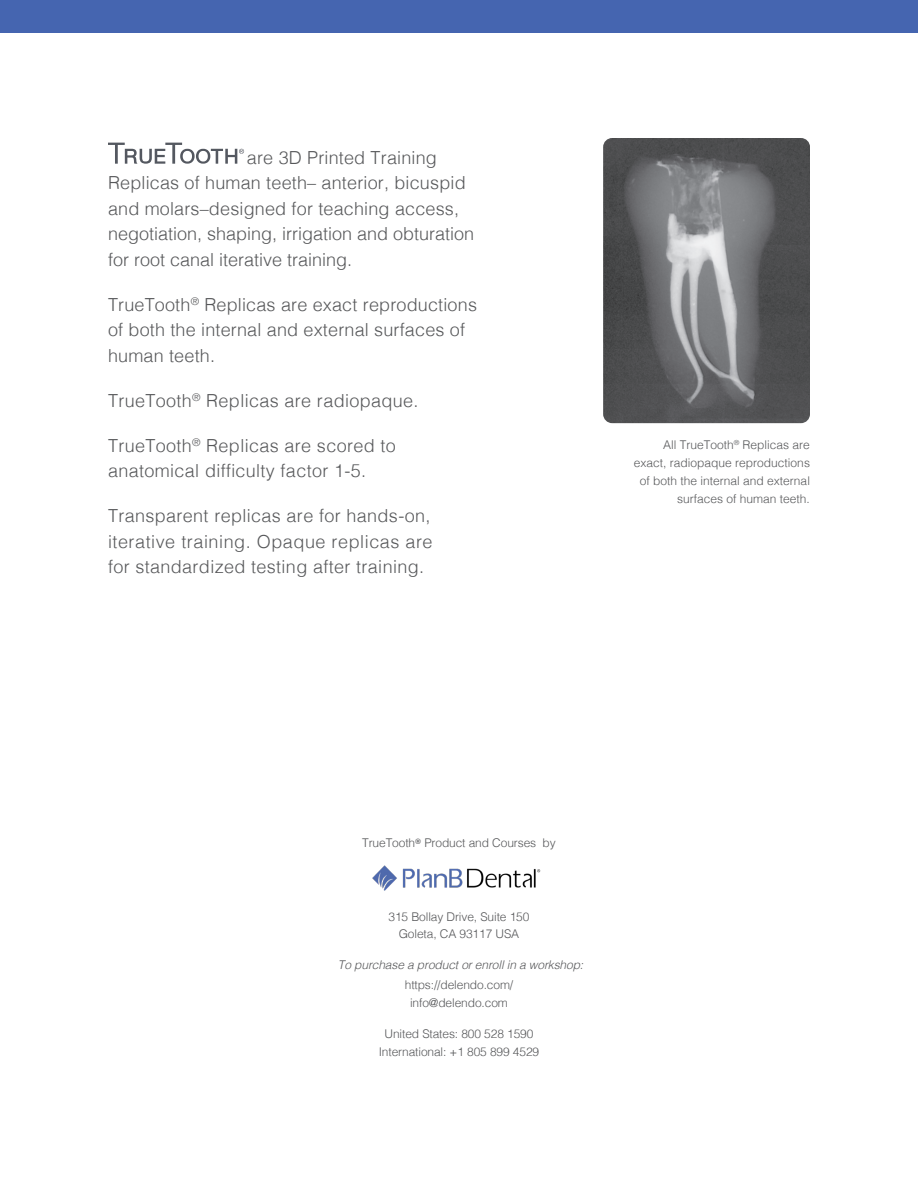
<style>
.page{position:relative;width:918px;height:1188px;background:#fff}
.page>*{position:absolute;margin:0;border:0;box-sizing:border-box;transform-origin:0 0}
.Bullet{font:300 18px/25.5px "Helvetica";letter-spacing:.01em;color:#57585a}
.Webly_Italic_8_5pt{font:300 12px "Helvetica";letter-spacing:-.01em;color:#57585a}
.Paragraph_Style_1{font:300 12px/18px "Helvetica";color:#57585a;text-align:right}
.Webly_Italic_8_5pt-2{font:italic 300 12px "Helvetica";letter-spacing:-.01em;color:#57585a}
</style>
<div class="page">
<div style="left:0;top:0;width:918px;height:33px;background:#4565b0"></div>
<img style="left:372px;top:865px;width:169px;height:26px">
<img style="left:603px;top:138px;width:207px;height:285px">
<svg style="left:108px;top:143px;width:136px;height:21px"></svg>
<p class="Bullet" style="left:108px;top:143px;width:368px;text-indent:139px">are 3D Printed Training Replicas of human teeth‒ anterior, bicuspid and molars‒designed for teaching access, negotiation, shaping, irrigation and obturation for root canal iterative training.</p>
<p class="Bullet" style="left:108px;top:290px;width:371px">TrueTooth<sup>®</sup> Replicas are exact reproductions of both the internal and external surfaces of human teeth.</p>
<p class="Bullet" style="left:108px;top:386px;width:312px">TrueTooth<sup>®</sup> Replicas are radiopaque.</p>
<p class="Bullet" style="left:108px;top:431px;width:289px">TrueTooth<sup>®</sup> Replicas are scored to anatomical difficulty factor 1-5.</p>
<p class="Bullet" style="left:108px;top:502px;width:326px">Transparent replicas are for hands-on, iterative training. Opaque replicas are for standardized testing after training.</p>
<p class="Paragraph_Style_1" style="left:634px;top:435px;width:178px">All TrueTooth<sup>®</sup> Replicas are exact, radiopaque reproductions of both the internal and external surfaces of human teeth.</p>
<p class="Webly_Italic_8_5pt" style="left:362px;top:832px;width:195px">TrueTooth<sup>®</sup> Product and Courses by</p>
<p class="Webly_Italic_8_5pt" style="left:389px;top:907px;width:142px">315 Bollay Drive, Suite 150</p>
<p class="Webly_Italic_8_5pt" style="left:399px;top:923px;width:122px">Goleta, CA 93117 USA</p>
<p class="Webly_Italic_8_5pt-2" style="left:338px;top:955px;width:247px">To purchase a product or enroll in a workshop:</p>
<p class="Webly_Italic_8_5pt" style="left:405px;top:974px;width:110px">https://delendo.com/</p>
<p class="Webly_Italic_8_5pt" style="left:410px;top:992px;width:99px">info@delendo.com</p>
<p class="Webly_Italic_8_5pt" style="left:385px;top:1024px;width:150px">United States: 800 528 1590</p>
<p class="Webly_Italic_8_5pt" style="left:379px;top:1042px;width:162px">International: +1 805 899 4529</p>
</div>
